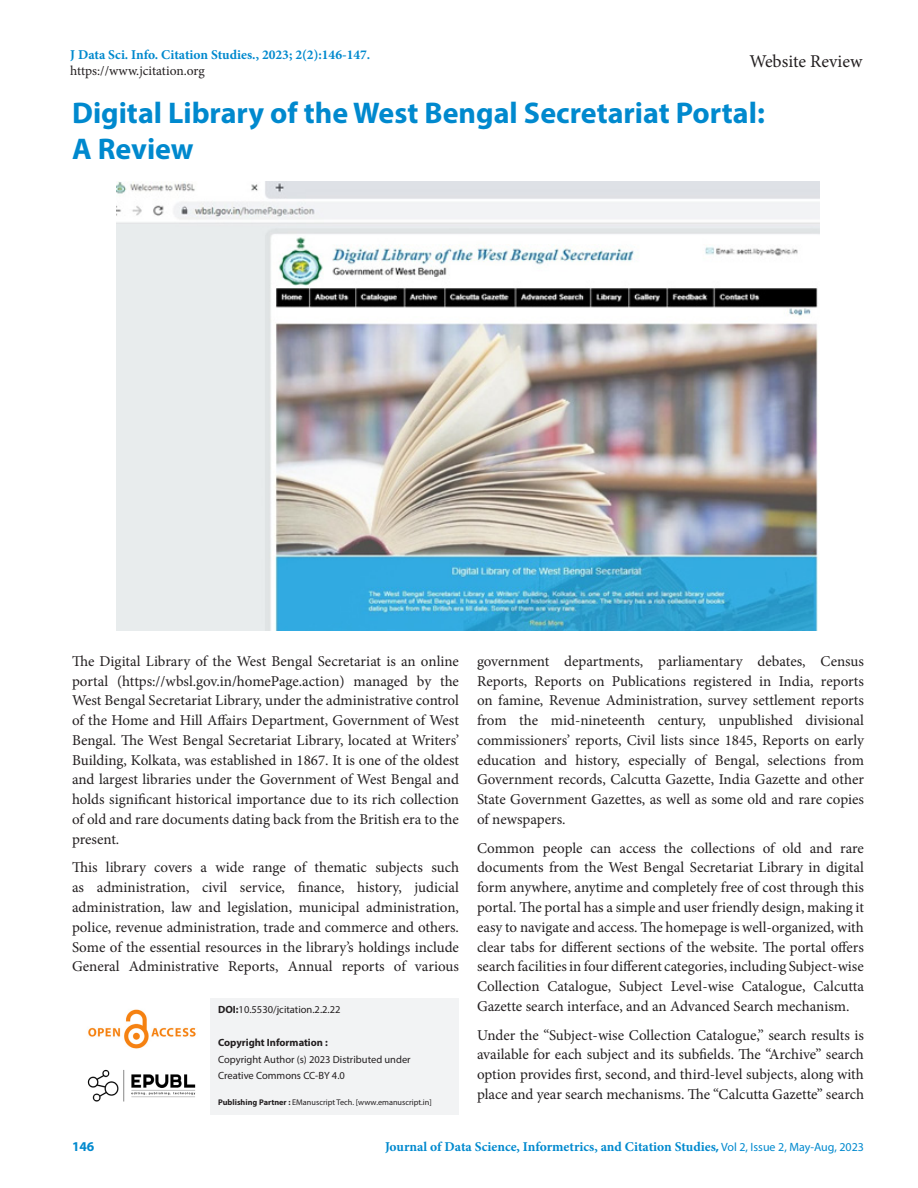
<style>
.page{position:relative;width:918px;height:1188px;background:#fff}
.page>*{position:absolute;margin:0;border:0;box-sizing:border-box;transform-origin:0 0}
.Art_Title{font:700 30px/36.3px "Myriad Pro";color:#0089ce}
.t1{font:18px "Minion Pro";color:#231f20}
.Body_text{font:15px/19.8px "Minion Pro";color:#231f20;text-align:justify}
.Body_text__FO{font:15px/19.8px "Minion Pro";color:#231f20;text-align:justify}
.t2{font:700 13.5px "Minion Pro";color:#0089ce}
.t3{font:13.5px "Minion Pro";letter-spacing:-.005em;color:#231f20}
.t4{font:700 13.5px "Myriad Pro";color:#0089ce}
.t5{font:10.5px/16.5px "Myriad Pro";color:#231f20}
.t6{font:700 10.5px "Myriad Pro";color:#231f20}
.t7{font:8.25px "Myriad Pro";color:#231f20}
.s1{font-weight:700}
.s2{font-family:"Myriad Pro";font-size:12px}
.s3{font-family:"Myriad Pro";font-weight:400;font-size:12px}
</style>
<div class="page">
<img style="left:88px;top:1009px;width:108px;height:40px">
<img style="left:87px;top:1069px;width:109px;height:33px">
<div style="left:211px;top:998px;width:248px;height:36px;background:#f2f3f4"></div>
<div style="left:211px;top:1031px;width:248px;height:26px;background:#f2f3f4"></div>
<div style="left:211px;top:1048px;width:248px;height:25px;background:#f2f3f4"></div>
<div style="left:211px;top:1064px;width:248px;height:26px;background:#f2f3f4"></div>
<div style="left:211px;top:1084px;width:248px;height:30px;background:#f2f3f4"></div>
<img style="left:117px;top:182px;width:702px;height:449px">
<p class="t2" style="left:70px;top:45px;width:302px">J Data Sci. Info. Citation Studies., 2023; 2(2):146-147.</p>
<p class="t3" style="left:70px;top:61px;width:136px">https://www.jcitation.org</p>
<p class="t1" style="left:749px;top:49px;width:115px">Website Review</p>
<p class="Art_Title" style="left:72px;top:94px;width:694px">Digital Library of the West Bengal Secretariat Portal:<br>A Review</p>
<p class="Body_text__FO" style="left:72px;top:651px;width:389px">The Digital Library of the West Bengal Secretariat is an online portal (https://wbsl.gov.in/homePage.action) managed by the West Bengal Secretariat Library, under the administrative control of the Home and Hill Affairs Department, Government of West Bengal. The West Bengal Secretariat Library, located at Writers’ Building, Kolkata, was established in 1867. It is one of the oldest and largest libraries under the Government of West Bengal and holds significant historical importance due to its rich collection of old and rare documents dating back from the British era to the present.</p>
<p class="Body_text" style="left:72px;top:858px;width:389px">This library covers a wide range of thematic subjects such as administration, civil service, finance, history, judicial administration, law and legislation, municipal administration, police, revenue administration, trade and commerce and others.<br>Some of the essential resources in the library’s holdings include General Administrative Reports, Annual reports of various</p>
<p class="t5" style="left:218px;top:1001px;width:124px"><span class="s1">DOI:</span>10.5530/jcitation.2.2.22</p>
<p class="t6" style="left:218px;top:1036px;width:111px">Copyright Information :</p>
<p class="t5" style="left:218px;top:1051px;width:194px">Copyright Author (s) 2023 Distributed under<br>Creative Commons CC-BY 4.0</p>
<p class="t7" style="left:218px;top:1097px;width:215px"><span class="s1">Publishing Partner :</span> EManuscript Tech. [www.emanuscript.in]</p>
<p class="Body_text" style="left:477px;top:651px;width:389px">government departments, parliamentary debates, Census Reports, Reports on Publications registered in India, reports on famine, Revenue Administration, survey settlement reports from the mid-nineteenth century, unpublished divisional commissioners’ reports, Civil lists since 1845, Reports on early education and history, especially of Bengal, selections from Government records, Calcutta Gazette, India Gazette and other State Government Gazettes, as well as some old and rare copies of newspapers.</p>
<p class="Body_text" style="left:477px;top:838px;width:389px">Common people can access the collections of old and rare documents from the West Bengal Secretariat Library in digital form anywhere, anytime and completely free of cost through this portal. The portal has a simple and user friendly design, making it easy to navigate and access. The homepage is well-organized, with clear tabs for different sections of the website. The portal offers search facilities in four different categories, including Subject-wise Collection Catalogue, Subject Level-wise Catalogue, Calcutta Gazette search interface, and an Advanced Search mechanism.</p>
<p class="Body_text" style="left:477px;top:1025px;width:389px">Under the “Subject-wise Collection Catalogue,” search results is available for each subject and its subfields. The “Archive” search option provides first, second, and third-level subjects, along with place and year search mechanisms. The “Calcutta Gazette” search</p>
<p class="t4" style="left:72px;top:1137px;width:24px">146</p>
<p class="t2" style="left:385px;top:1137px;width:480px">Journal of Data Science, Informetrics, and Citation Studies<span class="s2">,</span> <span class="s3">Vol 2, Issue 2, May-Aug, 2023</span></p>
</div>
